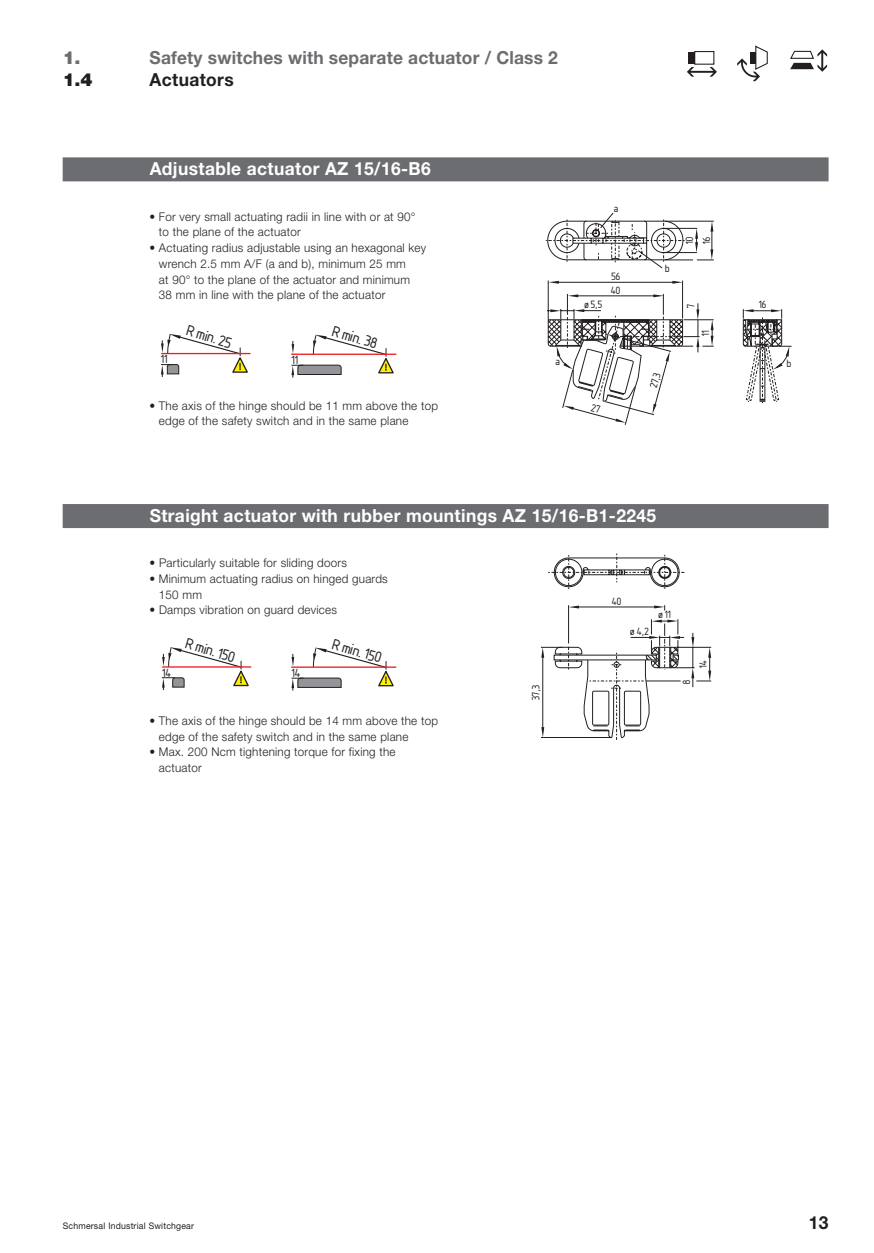
<style>
.page{position:relative;width:874px;height:1253px;background:#fff}
.page>*{position:absolute;margin:0;border:0;box-sizing:border-box;transform-origin:0 0}
.t1{font:23.7px "Isonorm 3098";color:#231f20}
.t2{font:18.6px "Isonorm 3098";letter-spacing:-.005em;color:#231f20}
.t3{font:700 18px "Helvetica Neue";letter-spacing:.02em;color:#fff;scale:.96 1}
.t4{font:700 18px "Helvetica Neue";letter-spacing:.01em;color:#6c6d70;scale:.96 1}
.t5{font:700 18px "Helvetica Neue";letter-spacing:.02em;color:#231f20;scale:.96 1}
.t6{font:900 18px "Helvetica Neue";color:#231f20}
.t7{font:900 18px "Helvetica Neue";color:#6c6d70}
.t8{font:16.65px/13.4px "Isonorm 3098";letter-spacing:-.005em;color:#231f20}
.t9{font:16.5px "Isonorm 3098";color:#231f20}
.t10{font:300 12px/15.8px "Helvetica Neue";letter-spacing:.02em;color:#231f20;scale:.96 1}
.t11{font:9px "Helvetica Neue";letter-spacing:.02em;color:#231f20;scale:.96 1}
</style>
<div class="page">
<svg style="left:790px;top:49px;width:37px;height:23px"></svg>
<div style="left:688px;top:52px;width:6px;height:12px;background:#231f20"></div>
<div style="left:694px;top:51px;width:20px;height:14px;border:1px solid #231f20"></div>
<svg style="left:687px;top:67px;width:29px;height:10px"></svg>
<svg style="left:737px;top:45px;width:31px;height:36px"></svg>
<svg style="left:569px;top:605px;width:10px;height:3px"></svg>
<hr style="left:576px;top:606px;width:79px;height:1px;background:#231f20">
<svg style="left:654px;top:605px;width:11px;height:5px"></svg>
<hr style="left:568px;top:605px;width:1px;height:38px;background:#231f20">
<svg style="left:548px;top:553px;width:137px;height:36px"></svg>
<svg style="left:541px;top:619px;width:170px;height:121px"></svg>
<hr style="left:161px;top:353px;width:89px;height:1px;background:#ee1d23">
<svg style="left:161px;top:334px;width:88px;height:43px"></svg>
<hr style="left:291px;top:353px;width:105px;height:2px;background:#ee1d23">
<svg style="left:291px;top:334px;width:104px;height:43px"></svg>
<hr style="left:162px;top:666px;width:89px;height:1px;background:#ee1d23">
<svg style="left:162px;top:647px;width:88px;height:43px"></svg>
<hr style="left:291px;top:666px;width:105px;height:1px;background:#ee1d23">
<svg style="left:291px;top:647px;width:104px;height:43px"></svg>
<div style="left:63px;top:157px;width:765px;height:24px;background:#6c6d70"></div>
<div style="left:63px;top:504px;width:765px;height:24px;background:#6c6d70"></div>
<svg style="left:545px;top:213px;width:244px;height:212px"></svg>
<h3 class="t7" style="left:63px;top:51px;width:19px">1.</h3>
<h3 class="t6" style="left:63px;top:74px;width:31px">1.4</h3>
<h3 class="t4" style="left:149px;top:51px;width:427px">Safety switches with separate actuator / Class 2</h3>
<h3 class="t5" style="left:149px;top:74px;width:89px">Actuators</h3>
<h3 class="t3" style="left:150px;top:163px;width:294px">Adjustable actuator AZ 15/16-B6</h3>
<p class="t10" style="left:159px;top:209px;width:269px;text-indent:-9px">• For very small actuating radii in line with or at 90° to the plane of the actuator</p>
<p class="t10" style="left:159px;top:241px;width:280px;text-indent:-9px">• Actuating radius adjustable using an hexagonal key wrench 2.5 mm A/F (a and b), minimum 25 mm<br>at 90° to the plane of the actuator and minimum 38 mm in line with the plane of the actuator</p>
<h2 class="t2" style="left:161px;top:346px;width:8px">11</h2>
<h1 class="t1" style="left:192px;top:314px;width:48px;rotate:16deg">Rmin.25</h1>
<h2 class="t2" style="left:292px;top:347px;width:8px">11</h2>
<h1 class="t1" style="left:338px;top:315px;width:48px;rotate:16deg">Rmin.38</h1>
<p class="t10" style="left:159px;top:398px;width:292px;text-indent:-9px">• The axis of the hinge should be 11 mm above the top edge of the safety switch and in the same plane</p>
<h3 class="t8" style="left:614px;top:199px;width:6px">a</h3>
<h3 class="t8" style="left:584px;top:295px;width:19px">ø5,5</h3>
<h3 class="t8" style="left:611px;top:268px;width:11px">56<br>40</h3>
<h3 class="t8" style="left:665px;top:260px;width:6px">b</h3>
<h3 class="t8" style="left:679px;top:244px;width:9px;line-height:16.8px;rotate:-90deg">10<br>16</h3>
<h3 class="t8" style="left:682px;top:308px;width:6px;rotate:-90deg">7</h3>
<h3 class="t8" style="left:759px;top:296px;width:9px">16</h3>
<h3 class="t8" style="left:696px;top:335px;width:8px;rotate:-90deg">11</h3>
<h3 class="t8" style="left:556px;top:352px;width:6px">a</h3>
<h3 class="t8" style="left:787px;top:354px;width:6px">b</h3>
<h3 class="t9" style="left:642px;top:384px;width:17px;rotate:-75deg">27,3</h3>
<h3 class="t3" style="left:150px;top:509px;width:529px">Straight actuator with rubber mountings AZ 15/16-B1-2245</h3>
<p class="t10" style="left:149px;top:556px;width:207px">• Particularly suitable for sliding doors</p>
<p class="t10" style="left:159px;top:572px;width:240px;text-indent:-9px">• Minimum actuating radius on hinged guards<br>150 mm</p>
<p class="t10" style="left:149px;top:603px;width:197px">• Damps vibration on guard devices</p>
<h3 class="t8" style="left:612px;top:592px;width:11px">40</h3>
<h3 class="t8" style="left:658px;top:605px;width:14px">ø11</h3>
<h2 class="t2" style="left:162px;top:659px;width:11px">14</h2>
<h1 class="t1" style="left:191px;top:627px;width:52px;rotate:16deg">Rmin.150</h1>
<h2 class="t2" style="left:292px;top:659px;width:11px">14</h2>
<h1 class="t1" style="left:338px;top:628px;width:52px;rotate:16deg">Rmin.150</h1>
<p class="t10" style="left:159px;top:713px;width:292px;text-indent:-9px">• The axis of the hinge should be 14 mm above the top edge of the safety switch and in the same plane</p>
<p class="t10" style="left:159px;top:745px;width:248px;text-indent:-9px">• Max. 200 Ncm tightening torque for fixing the actuator</p>
<h3 class="t8" style="left:527px;top:700px;width:17px;rotate:-90deg">37,3</h3>
<h3 class="t8" style="left:630px;top:622px;width:20px">ø4,2</h3>
<h3 class="t8" style="left:677px;top:684px;width:6px;rotate:-90deg">8</h3>
<h3 class="t8" style="left:694px;top:668px;width:10px;rotate:-90deg">14</h3>
<p class="t11" style="left:63px;top:1222px;width:138px">Schmersal Industrial Switchgear</p>
<h3 class="t5" style="left:808px;top:1216px;width:22px">13</h3>
</div>
